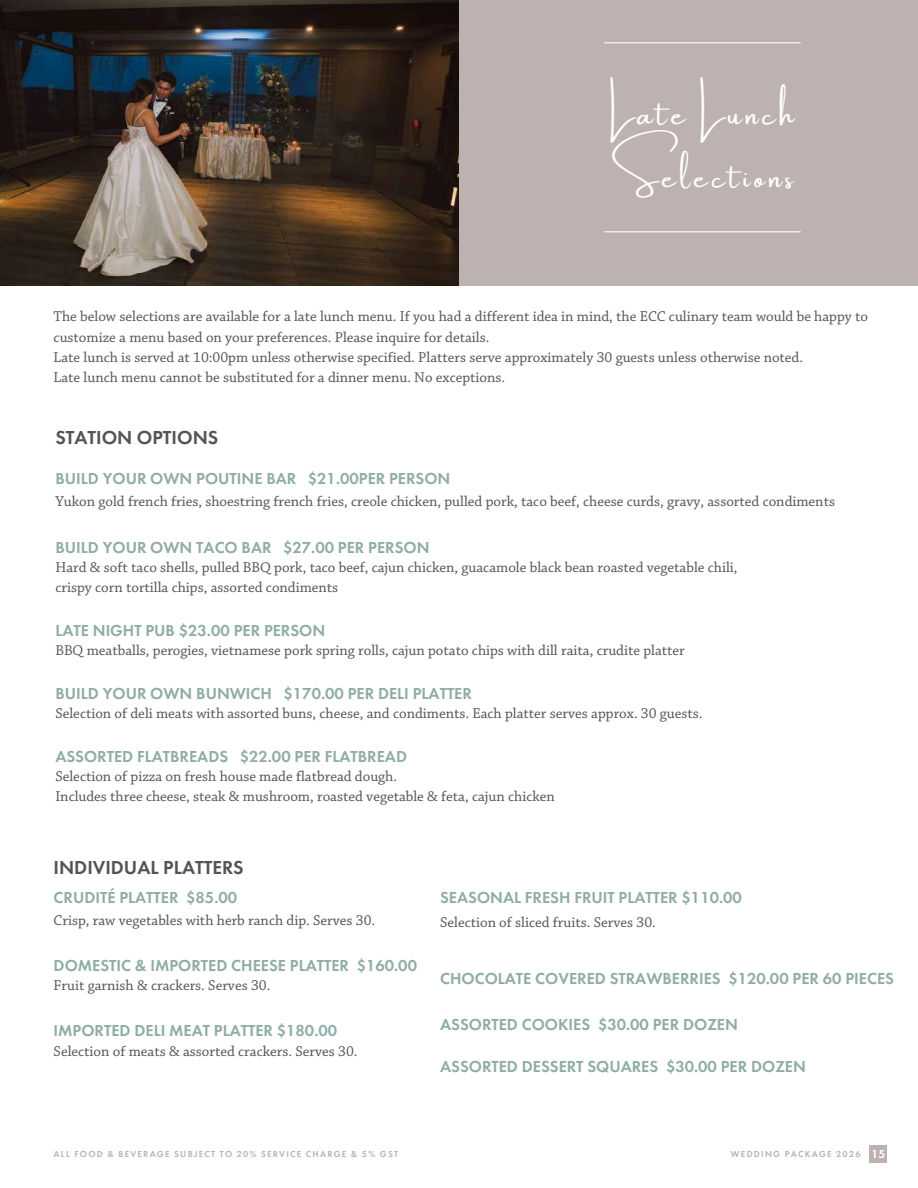
<style>
.page{position:relative;width:918px;height:1188px;background:#fff}
.page>*{position:absolute;margin:0;border:0;box-sizing:border-box;transform-origin:0 0}
.t1{font:30px/63px "Amsterdam One";letter-spacing:.125em;color:#fff}
.t2{font:600 19.5px "Futura PT";color:#545454}
.t3{font:600 16.5px "Futura PT";color:#8faca6}
.t4{font:15px/20.2px "Chaparral Pro";color:#545454}
.t5{font:600 9px "Futura PT";letter-spacing:.14em;color:#bdb2b0}
.s1{font-size:12px;color:#fff}
</style>
<div class="page">
<div style="left:459px;top:0;width:459px;height:286px;background:#bdb2b0"></div>
<img style="left:0;top:0;width:459px;height:285px">
<hr style="left:605px;top:42px;width:195px;height:1px;background:#fff">
<hr style="left:605px;top:231px;width:195px;height:1px;background:#fff">
<div style="left:870px;top:1146px;width:17px;height:17px;background:#bdb2b0"></div>
<h1 class="t1" style="left:611px;top:85px;width:186px">Late Lunch<br>Selections</h1>
<p class="t4" style="left:54px;top:308px;width:816px">The below selections are available for a late lunch menu. If you had a different idea in mind, the ECC culinary team would be happy to customize a menu based on your preferences. Please inquire for details.<br>Late lunch is served at 10:00pm unless otherwise specified. Platters serve approximately 30 guests unless otherwise noted.<br>Late lunch menu cannot be substituted for a dinner menu. No exceptions.</p>
<h2 class="t2" style="left:55px;top:425px;width:164px">STATION OPTIONS</h2>
<p class="t3" style="left:55px;top:468px;width:397px">BUILD YOUR OWN POUTINE BAR $21.00PER PERSON</p>
<p class="t4" style="left:55px;top:493px;width:781px">Yukon gold french fries, shoestring french fries, creole chicken, pulled pork, taco beef, cheese curds, gravy, assorted condiments</p>
<p class="t3" style="left:55px;top:536px;width:376px">BUILD YOUR OWN TACO BAR $27.00 PER PERSON</p>
<p class="t4" style="left:55px;top:558px;width:684px">Hard &amp; soft taco shells, pulled BBQ pork, taco beef, cajun chicken, guacamole black bean roasted vegetable chili, crispy corn tortilla chips, assorted condiments</p>
<p class="t3" style="left:55px;top:620px;width:271px">LATE NIGHT PUB $23.00 PER PERSON</p>
<p class="t4" style="left:55px;top:641px;width:631px">BBQ meatballs, perogies, vietnamese pork spring rolls, cajun potato chips with dill raita, crudite platter</p>
<p class="t3" style="left:55px;top:683px;width:418px">BUILD YOUR OWN BUNWICH $170.00 PER DELI PLATTER</p>
<p class="t4" style="left:55px;top:704px;width:649px">Selection of deli meats with assorted buns, cheese, and condiments. Each platter serves approx. 30 guests.</p>
<p class="t3" style="left:55px;top:746px;width:353px">ASSORTED FLATBREADS $22.00 PER FLATBREAD</p>
<p class="t4" style="left:55px;top:767px;width:501px">Selection of pizza on fresh house made flatbread dough.<br>Includes three cheese, steak &amp; mushroom, roasted vegetable &amp; feta, cajun chicken</p>
<h2 class="t2" style="left:54px;top:855px;width:192px">INDIVIDUAL PLATTERS</h2>
<p class="t3" style="left:54px;top:886px;width:185px">CRUDITÉ PLATTER $85.00</p>
<p class="t4" style="left:54px;top:911px;width:323px">Crisp, raw vegetables with herb ranch dip. Serves 30.</p>
<p class="t3" style="left:54px;top:955px;width:365px">DOMESTIC &amp; IMPORTED CHEESE PLATTER $160.00</p>
<p class="t4" style="left:54px;top:977px;width:218px">Fruit garnish &amp; crackers. Serves 30.</p>
<p class="t3" style="left:54px;top:1020px;width:285px">IMPORTED DELI MEAT PLATTER $180.00</p>
<p class="t4" style="left:54px;top:1042px;width:305px">Selection of meats &amp; assorted crackers. Serves 30.</p>
<p class="t3" style="left:440px;top:886px;width:303px">SEASONAL FRESH FRUIT PLATTER $110.00</p>
<p class="t4" style="left:440px;top:914px;width:217px">Selection of sliced fruits. Serves 30.</p>
<p class="t3" style="left:440px;top:967px;width:455px">CHOCOLATE COVERED STRAWBERRIES $120.00 PER 60 PIECES</p>
<p class="t3" style="left:440px;top:1014px;width:299px">ASSORTED COOKIES $30.00 PER DOZEN</p>
<p class="t3" style="left:440px;top:1056px;width:367px">ASSORTED DESSERT SQUARES $30.00 PER DOZEN</p>
<p class="t5" style="left:54px;top:1148px;width:346px">ALL FOOD &amp; BEVERAGE SUBJECT TO 20% SERVICE CHARGE &amp; 5% GST</p>
<p class="t5" style="left:731px;top:1148px;width:156px">WEDDING PACKAGE 2026 <span class="s1">15</span></p>
</div>
